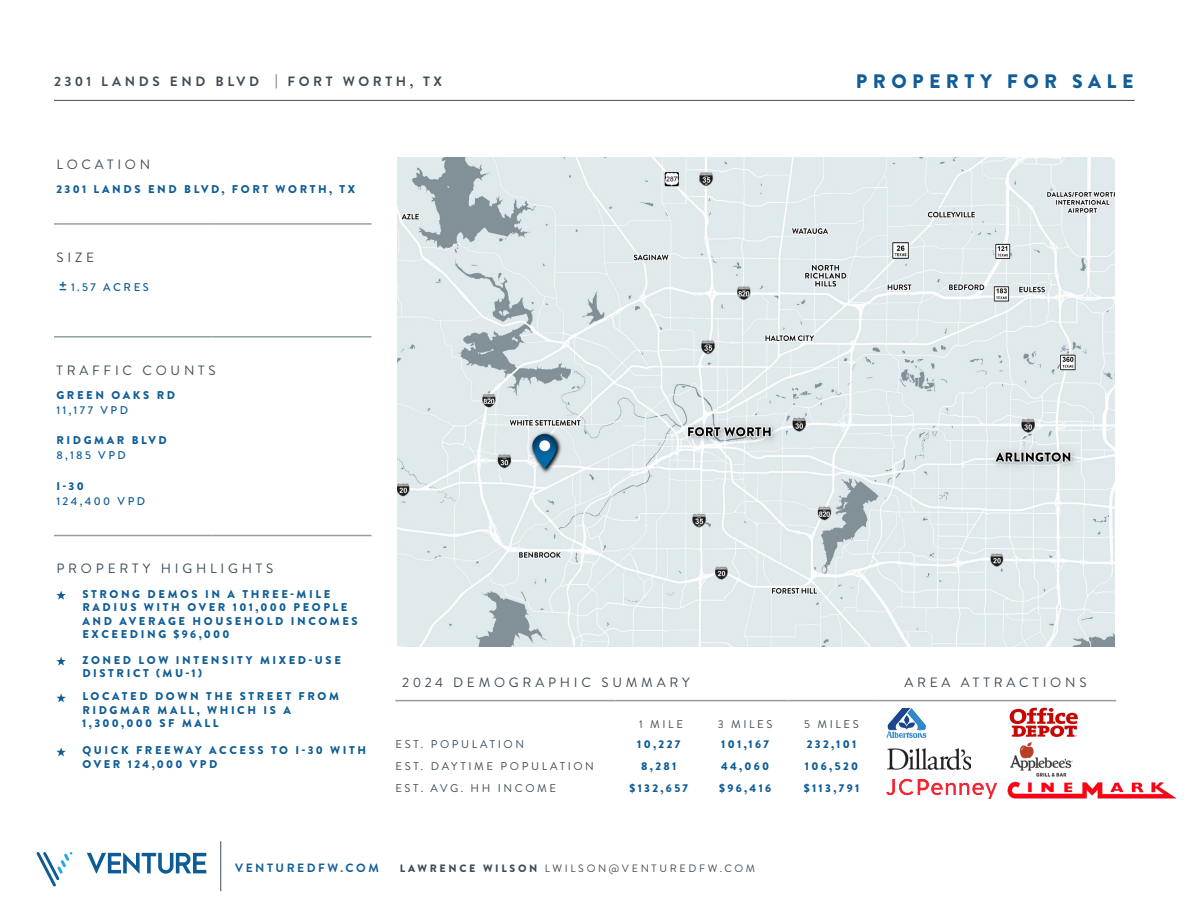
<style>
.page{position:relative;width:1188px;height:918px;background:#fff}
.page>*{position:absolute;margin:0;border:0;box-sizing:border-box;transform-origin:0 0}
.t1{font:900 19.5px "Brandon Grotesque";letter-spacing:.28em;color:#105d97}
.t2{font:13.5px "Brandon Grotesque";letter-spacing:.28em;color:#3f4d57}
.t3{font:700 13.5px "Brandon Grotesque";letter-spacing:.27em;color:#3f4d57}
.t4{font:700 12px "Brandon Grotesque";letter-spacing:.21em;color:#105d97}
.t5{font:900 11.25px/13.5px "Brandon Grotesque";letter-spacing:.23em;color:#105d97}
.t6{font:11.25px "Brandon Grotesque";letter-spacing:.23em;color:#3f4d57}
.t7{font:900 11.25px "Brandon Grotesque";letter-spacing:.21em;color:#0d5c96}
.t8{font:500 11.25px "Brandon Grotesque";letter-spacing:.22em;color:#105d97}
.t9{font:10.65px "Brandon Grotesque";letter-spacing:.25em;color:#3f4d57}
.s1{font-weight:700;font-size:15px}
.s2{font-weight:900}
</style>
<div class="page">
<svg style="left:37px;top:852px;width:36px;height:34px"></svg>
<svg style="left:87px;top:852px;width:119px;height:22px"></svg>
<hr style="left:220px;top:841px;width:1px;height:50px;background:#3f4d57">
<hr style="left:54px;top:100px;width:1081px;height:1px;background:#3f4d57">
<hr style="left:395px;top:700px;width:221px;height:1px;background:#8f9fa8">
<hr style="left:616px;top:700px;width:86px;height:1px;background:#8f9fa8">
<hr style="left:702px;top:700px;width:86px;height:1px;background:#8f9fa8">
<hr style="left:788px;top:700px;width:87px;height:1px;background:#8f9fa8">
<hr style="left:875px;top:700px;width:241px;height:1px;background:#8f9fa8">
<img style="left:397px;top:158px;width:717px;height:489px">
<hr style="left:54px;top:223px;width:26px;height:2px;background:#8f9fa8">
<hr style="left:80px;top:223px;width:133px;height:2px;background:#8f9fa8">
<hr style="left:213px;top:223px;width:159px;height:2px;background:#8f9fa8">
<svg style="left:54px;top:535px;width:26px;height:1px"></svg>
<hr style="left:80px;top:535px;width:133px;height:1px;background:#8f9fa8">
<hr style="left:213px;top:535px;width:159px;height:1px;background:#8f9fa8">
<hr style="left:54px;top:336px;width:26px;height:2px;background:#8f9fa8">
<hr style="left:80px;top:336px;width:133px;height:2px;background:#8f9fa8">
<hr style="left:213px;top:336px;width:159px;height:2px;background:#8f9fa8">
<svg style="left:56px;top:591px;width:10px;height:9px"></svg>
<svg style="left:56px;top:657px;width:10px;height:9px"></svg>
<svg style="left:56px;top:693px;width:10px;height:9px"></svg>
<svg style="left:56px;top:747px;width:10px;height:9px"></svg>
<img style="left:886px;top:707px;width:42px;height:31px">
<img style="left:888px;top:748px;width:83px;height:22px">
<img style="left:886px;top:778px;width:111px;height:21px">
<img style="left:1007px;top:782px;width:170px;height:17px">
<img style="left:988px;top:699px;width:110px;height:38px">
<img style="left:1009px;top:736px;width:65px;height:46px">
<p class="t3" style="left:54px;top:72px;width:389px">2301 LANDS END BLVD | FORT WORTH, TX</p>
<p class="t2" style="left:56px;top:155px;width:95px">LOCATION</p>
<p class="t5" style="left:56px;top:183px;width:300px">2301 LANDS END BLVD, FORT WORTH, TX</p>
<p class="t2" style="left:56px;top:248px;width:39px">SIZE</p>
<p class="t8" style="left:59px;top:279px;width:92px"><span class="s1">±</span> 1.57 ACRES</p>
<p class="t2" style="left:56px;top:361px;width:161px">TRAFFIC COUNTS</p>
<p class="t5" style="left:56px;top:388px;width:120px">GREEN OAKS RD</p>
<p class="t8" style="left:56px;top:402px;width:73px">11,177 VPD</p>
<p class="t5" style="left:56px;top:434px;width:112px">RIDGMAR BLVD</p>
<p class="t8" style="left:56px;top:448px;width:71px">8,185 VPD</p>
<p class="t5" style="left:56px;top:479px;width:29px">I-30</p>
<p class="t8" style="left:56px;top:493px;width:90px">124,400 VPD</p>
<p class="t1" style="left:856px;top:67px;width:279px">PROPERTY FOR SALE</p>
<p class="t2" style="left:56px;top:559px;width:218px">PROPERTY HIGHLIGHTS</p>
<p class="t5" style="left:82px;top:587px;width:277px">STRONG DEMOS IN A THREE-MILE<br>RADIUS WITH OVER 101,000 PEOPLE<br>AND AVERAGE HOUSEHOLD INCOMES<br>EXCEEDING $96,000</p>
<p class="t5" style="left:82px;top:653px;width:260px">ZONED LOW INTENSITY MIXED-USE<br>DISTRICT (MU-1)</p>
<p class="t5" style="left:82px;top:690px;width:258px">LOCATED DOWN THE STREET FROM<br>RIDGMAR MALL, WHICH IS A<br>1,300,000 SF MALL</p>
<p class="t5" style="left:82px;top:744px;width:285px">QUICK FREEWAY ACCESS TO I-30 WITH<br>OVER 124,000 VPD</p>
<p class="t2" style="left:402px;top:673px;width:289px">2024 DEMOGRAPHIC SUMMARY</p>
<p class="t2" style="left:904px;top:673px;width:184px">AREA ATTRACTIONS</p>
<p class="t6" style="left:639px;top:717px;width:45px">1 MILE</p>
<p class="t6" style="left:718px;top:717px;width:56px">3 MILES</p>
<p class="t6" style="left:804px;top:717px;width:56px">5 MILES</p>
<p class="t6" style="left:396px;top:736px;width:130px">EST. POPULATION</p>
<p class="t7" style="left:637px;top:736px;width:45px">10,227</p>
<p class="t7" style="left:721px;top:736px;width:50px">101,167</p>
<p class="t7" style="left:807px;top:736px;width:51px">232,101</p>
<p class="t6" style="left:396px;top:758px;width:200px">EST. DAYTIME POPULATION</p>
<p class="t7" style="left:641px;top:758px;width:37px">8,281</p>
<p class="t7" style="left:721px;top:758px;width:50px">44,060</p>
<p class="t7" style="left:805px;top:758px;width:55px">106,520</p>
<p class="t6" style="left:395px;top:780px;width:162px">EST. AVG. HH INCOME</p>
<p class="t7" style="left:629px;top:780px;width:60px">$132,657</p>
<p class="t7" style="left:719px;top:780px;width:54px">$96,416</p>
<p class="t7" style="left:804px;top:780px;width:57px">$113,791</p>
<p class="t4" style="left:235px;top:860px;width:145px">VENTUREDFW.COM</p>
<p class="t9" style="left:400px;top:861px;width:357px"><span class="s2">LAWRENCE WILSON</span> LWILSON@VENTUREDFW.COM</p>
</div>
